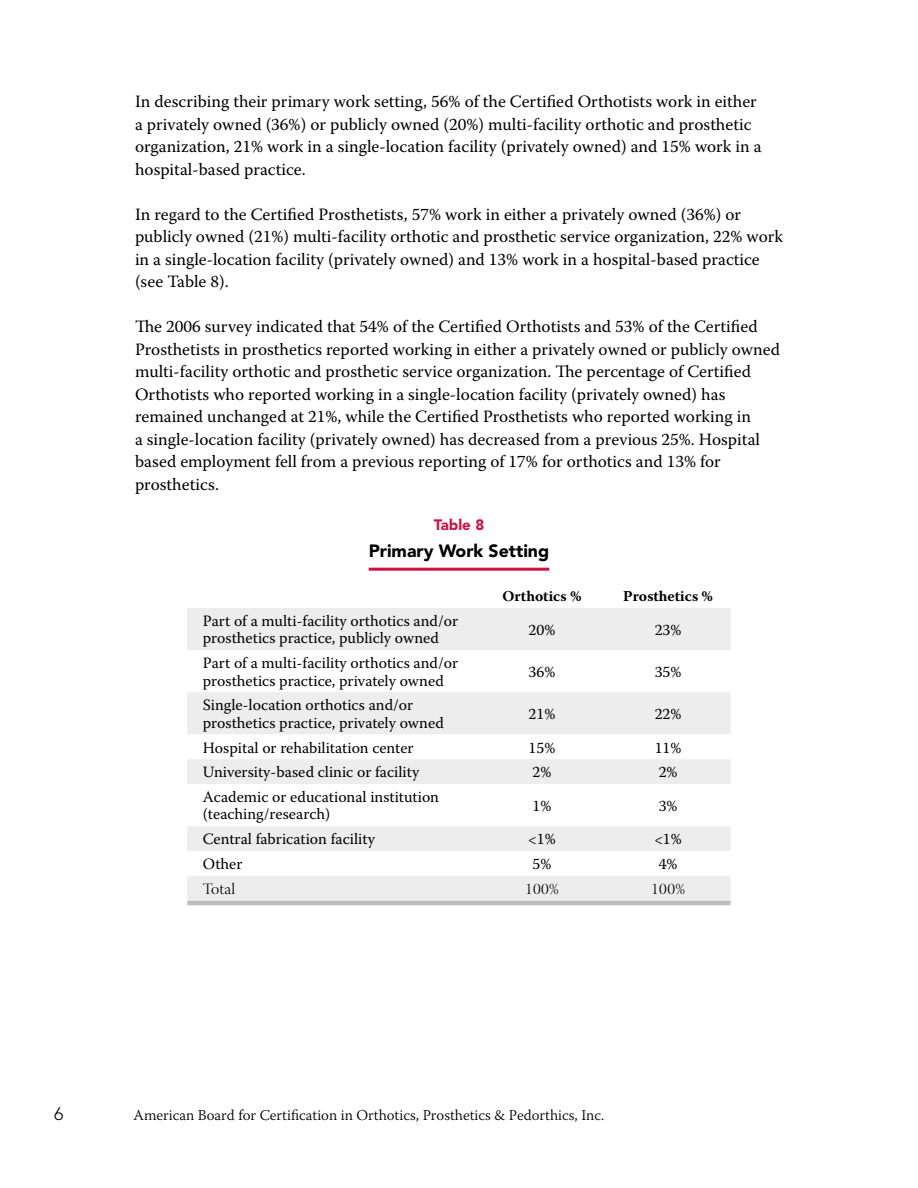
<style>
.page{position:relative;width:918px;height:1188px;background:#fff}
.page>*{position:absolute;margin:0;border:0;box-sizing:border-box;transform-origin:0 0}
.t1{font:300 18px "Avenir";color:#000}
.t2{font:900 17.7px "Avenir";color:#000}
.t3{font:17.25px/22.5px "Warnock Pro";color:#000}
.t4{font:15.75px/17.2px "Warnock Pro";color:#000}
.t5{font:15.75px "Warnock Pro Light Disp";letter-spacing:.015em;color:#000;scale:1.05 1}
.t6{font:300 15px "Warnock Pro";color:#000}
.t7{font:700 15px "Warnock Pro";color:#000}
.t8{font:900 15px "Avenir";color:#ce1141}
</style>
<div class="page">
<hr style="left:369px;top:568px;width:180px;height:3px;background:#ce1141">
<svg style="left:187px;top:608px;width:544px;height:293px;fill:#ededee"></svg>
<hr style="left:187px;top:901px;width:544px;height:4px;background:#bcbec0">
<p class="t3" style="left:135px;top:90px;width:628px">In describing their primary work setting, 56% of the Certified Orthotists work in either a privately owned (36%) or publicly owned (20%) multi-facility orthotic and prosthetic organization, 21% work in a single-location facility (privately owned) and 15% work in a hospital-based practice.</p>
<p class="t3" style="left:135px;top:202px;width:649px">In regard to the Certified Prosthetists, 57% work in either a privately owned (36%) or publicly owned (21%) multi-facility orthotic and prosthetic service organization, 22% work in a single-location facility (privately owned) and 13% work in a hospital-based practice (see Table 8).</p>
<p class="t3" style="left:135px;top:315px;width:647px">The 2006 survey indicated that 54% of the Certified Orthotists and 53% of the Certified Prosthetists in prosthetics reported working in either a privately owned or publicly owned multi-facility orthotic and prosthetic service organization. The percentage of Certified Orthotists who reported working in a single-location facility (privately owned) has remained unchanged at 21%, while the Certified Prosthetists who reported working in<br>a single-location facility (privately owned) has decreased from a previous 25%. Hospital based employment fell from a previous reporting of 17% for orthotics and 13% for prosthetics.</p>
<p class="t8" style="left:434px;top:516px;width:52px">Table 8</p>
<p class="t2" style="left:369px;top:540px;width:182px">Primary Work Setting</p>
<p class="t7" style="left:502px;top:587px;width:81px">Orthotics %</p>
<p class="t7" style="left:623px;top:587px;width:91px">Prosthetics %</p>
<p class="t4" style="left:203px;top:612px;width:257px">Part of a multi-facility orthotics and/or prosthetics practice, publicly owned</p>
<p class="t4" style="left:529px;top:621px;width:28px">20%</p>
<p class="t4" style="left:655px;top:621px;width:28px">23%</p>
<p class="t4" style="left:203px;top:654px;width:257px">Part of a multi-facility orthotics and/or prosthetics practice, privately owned</p>
<p class="t4" style="left:529px;top:663px;width:28px">36%</p>
<p class="t4" style="left:655px;top:663px;width:28px">35%</p>
<p class="t4" style="left:203px;top:696px;width:243px">Single-location orthotics and/or prosthetics practice, privately owned</p>
<p class="t4" style="left:529px;top:705px;width:28px">21%</p>
<p class="t4" style="left:655px;top:705px;width:28px">22%</p>
<p class="t4" style="left:203px;top:738px;width:212px">Hospital or rehabilitation center</p>
<p class="t4" style="left:529px;top:738px;width:28px">15%</p>
<p class="t4" style="left:655px;top:738px;width:28px">11%</p>
<p class="t4" style="left:203px;top:763px;width:218px">University-based clinic or facility</p>
<p class="t4" style="left:533px;top:763px;width:20px">2%</p>
<p class="t4" style="left:659px;top:763px;width:20px">2%</p>
<p class="t4" style="left:203px;top:788px;width:238px">Academic or educational institution (teaching/research)</p>
<p class="t4" style="left:533px;top:797px;width:20px">1%</p>
<p class="t4" style="left:659px;top:797px;width:20px">3%</p>
<p class="t4" style="left:203px;top:830px;width:174px">Central fabrication facility</p>
<p class="t4" style="left:528px;top:830px;width:29px">&lt;1%</p>
<p class="t4" style="left:654px;top:830px;width:29px">&lt;1%</p>
<p class="t4" style="left:203px;top:855px;width:41px">Other</p>
<p class="t4" style="left:533px;top:855px;width:20px">5%</p>
<p class="t4" style="left:659px;top:855px;width:20px">4%</p>
<p class="t5" style="left:203px;top:880px;width:32px">Total</p>
<p class="t5" style="left:525px;top:880px;width:34px">100%</p>
<p class="t5" style="left:651px;top:880px;width:34px">100%</p>
<p class="t1" style="left:54px;top:1103px;width:11px">6</p>
<p class="t6" style="left:134px;top:1106px;width:472px">American Board for Certification in Orthotics, Prosthetics &amp; Pedorthics, Inc.</p>
</div>
